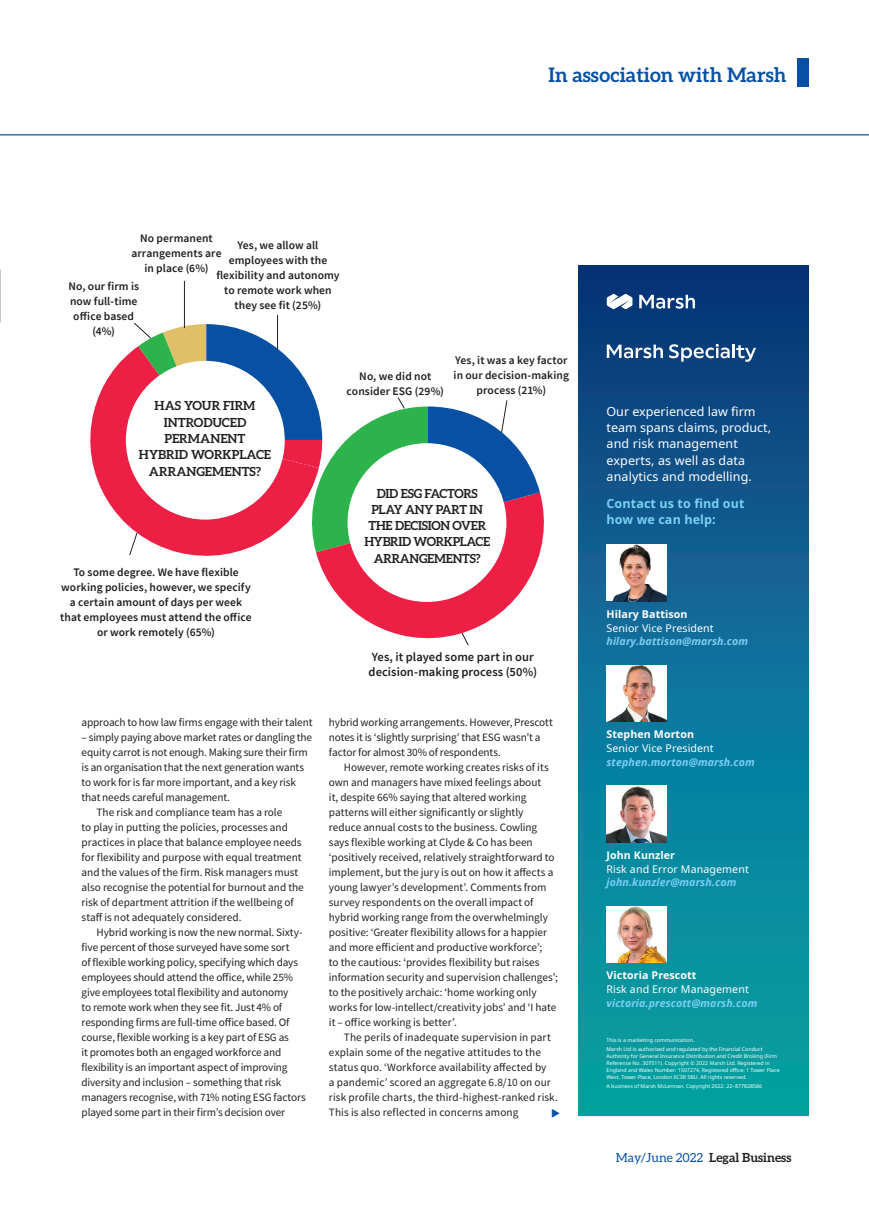
<style>
.page{position:relative;width:869px;height:1205px;background:#fff}
.page>*{position:absolute;margin:0;border:0;box-sizing:border-box;transform-origin:0 0}
.t1{font:700 20px "Aleo";color:#0850a3}
.t2{font:700 12.5px/16.2px "Aleo";letter-spacing:-.015em;color:#231f20;text-align:center}
.t3{font:12.5px/16.2px "Noto Sans";letter-spacing:.01em;color:#fff}
.t4{font:600 12.5px/15px "Source Sans Pro";letter-spacing:.005em;color:#231f20}
.t5{font:700 12.5px/16.2px "Noto Sans";letter-spacing:.01em;color:#7ad0f5}
.t6{font:600 11.5px/15px "Source Sans Pro";letter-spacing:.005em;color:#231f20;text-align:center}
.t7{font:11.25px/15px "Source Sans Pro";letter-spacing:-.005em;color:#231f20}
.t8{font:italic 700 10.62px "Noto Sans";letter-spacing:.01em;color:#7ad0f5}
.t9{font:10.62px "Noto Sans";letter-spacing:.01em;color:#fff}
.t10{font:700 10.62px "Noto Sans";letter-spacing:.01em;color:#fff}
.t11{font:5.25px/7px "Noto Sans";color:#fff}
.s1{font-weight:400;color:#0850a3}
</style>
<div class="page">
<div style="left:797px;top:58px;width:11px;height:28px;background:#0850a3"></div>
<hr style="left:0;top:134px;width:868px;height:1px;background:#0850a3">
<svg style="left:90px;top:353px;width:39px;height:173px;fill:#ed1f45"></svg>
<hr style="left:277px;top:315px;width:1px;height:34px;background:#231f20">
<svg style="left:129px;top:323px;width:414px;height:322px"></svg>
<hr style="left:184px;top:281px;width:1px;height:47px;background:#231f20">
<div style="left:578px;top:265px;width:230px;height:851px;background:linear-gradient(to bottom,#0f377f,#08aaab)"></div>
<svg style="left:639px;top:295px;width:55px;height:14px"></svg>
<svg style="left:606px;top:294px;width:26px;height:15px"></svg>
<svg style="left:606px;top:345px;width:56px;height:13px"></svg>
<svg style="left:668px;top:344px;width:87px;height:18px"></svg>
<img style="left:606px;top:544px;width:60px;height:57px">
<img style="left:606px;top:665px;width:60px;height:57px">
<img style="left:606px;top:785px;width:60px;height:57px">
<img style="left:606px;top:906px;width:60px;height:57px">
<h1 class="t1" style="left:548px;top:63px;width:239px">In association with Marsh</h1>
<p class="t6" style="left:131px;top:231px;width:92px">No permanent arrangements are in place (6%)</p>
<p class="t6" style="left:216px;top:238px;width:125px">Yes, we allow all employees with the flexibility and autonomy to remote work when they see fit (25%)</p>
<p class="t6" style="left:68px;top:279px;width:72px">No, our firm is now full-time office based (4%)</p>
<p class="t6" style="left:346px;top:368px;width:99px">No, we did not consider ESG (29%)</p>
<p class="t6" style="left:453px;top:352px;width:117px">Yes, it was a key factor in our decision-making process (21%)</p>
<p class="t2" style="left:139px;top:398px;width:134px">HAS YOUR FIRM<br>INTRODUCED<br>PERMANENT<br>HYBRID WORKPLACE<br>ARRANGEMENTS?</p>
<p class="t6" style="left:60px;top:565px;width:193px">To some degree. We have flexible working policies, however, we specify a certain amount of days per week that employees must attend the office or work remotely (65%)</p>
<p class="t7" style="left:81px;top:715px;width:232px">approach to how law firms engage with their talent</p>
<p class="t7" style="left:81px;top:730px;width:232px">– simply paying above market rates or dangling the</p>
<p class="t7" style="left:81px;top:745px;width:228px">equity carrot is not enough. Making sure their firm</p>
<p class="t7" style="left:81px;top:760px;width:224px">is an organisation that the next generation wants</p>
<p class="t7" style="left:81px;top:775px;width:216px">to work for is far more important, and a key risk</p>
<p class="t7" style="left:81px;top:790px;width:150px">that needs careful management.</p>
<p class="t7" style="left:96px;top:805px;width:187px">The risk and compliance team has a role</p>
<p class="t7" style="left:81px;top:820px;width:208px">to play in putting the policies, processes and</p>
<p class="t7" style="left:81px;top:835px;width:221px">practices in place that balance employee needs</p>
<p class="t7" style="left:81px;top:850px;width:221px">for flexibility and purpose with equal treatment</p>
<p class="t7" style="left:81px;top:865px;width:218px">and the values of the firm. Risk managers must</p>
<p class="t7" style="left:81px;top:880px;width:224px">also recognise the potential for burnout and the</p>
<p class="t7" style="left:81px;top:895px;width:213px">risk of department attrition if the wellbeing of</p>
<p class="t7" style="left:81px;top:910px;width:161px">staff is not adequately considered.</p>
<p class="t7" style="left:96px;top:925px;width:207px">Hybrid working is now the new normal. Sixty-</p>
<p class="t7" style="left:81px;top:940px;width:209px">five percent of those surveyed have some sort</p>
<p class="t7" style="left:81px;top:955px;width:218px">of flexible working policy, specifying which days</p>
<p class="t7" style="left:81px;top:970px;width:213px">employees should attend the office, while 25%</p>
<p class="t7" style="left:81px;top:985px;width:208px">give employees total flexibility and autonomy</p>
<p class="t7" style="left:81px;top:1000px;width:202px">to remote work when they see fit. Just 4% of</p>
<p class="t7" style="left:81px;top:1015px;width:209px">responding firms are full-time office based. Of</p>
<p class="t7" style="left:81px;top:1030px;width:209px">course, flexible working is a key part of ESG as</p>
<p class="t7" style="left:81px;top:1045px;width:201px">it promotes both an engaged workforce and</p>
<p class="t7" style="left:81px;top:1060px;width:207px">flexibility is an important aspect of improving</p>
<p class="t7" style="left:81px;top:1075px;width:201px">diversity and inclusion – something that risk</p>
<p class="t7" style="left:81px;top:1090px;width:225px">managers recognise, with 71% noting ESG factors</p>
<p class="t7" style="left:81px;top:1105px;width:205px">played some part in their firm’s decision over</p>
<p class="t2" style="left:364px;top:485px;width:127px">DID ESG FACTORS<br>PLAY ANY PART IN<br>THE DECISION OVER<br>HYBRID WORKPLACE<br>ARRANGEMENTS?</p>
<p class="t4" style="left:368px;top:649px;width:170px">Yes, it played some part in our decision-making process (50%)</p>
<p class="t7" style="left:329px;top:715px;width:225px">hybrid working arrangements. However, Prescott notes it is ‘slightly surprising’ that ESG wasn’t a factor for almost 30% of respondents.</p>
<p class="t7" style="left:329px;top:760px;width:230px;text-indent:15px">However, remote working creates risks of its own and managers have mixed feelings about<br>it, despite 66% saying that altered working patterns will either significantly or slightly reduce annual costs to the business. Cowling says flexible working at Clyde &amp; Co has been ‘positively received, relatively straightforward to implement, but the jury is out on how it affects a young lawyer’s development’. Comments from survey respondents on the overall impact of hybrid working range from the overwhelmingly positive: ‘Greater flexibility allows for a happier and more efficient and productive workforce’;<br>to the cautious: ‘provides flexibility but raises information security and supervision challenges’; to the positively archaic: ‘home working only works for low-intellect/creativity jobs’ and ‘I hate it – office working is better’.</p>
<p class="t7" style="left:329px;top:1030px;width:230px;text-indent:15px">The perils of inadequate supervision in part explain some of the negative attitudes to the status quo. ‘Workforce availability affected by<br>a pandemic’ scored an aggregate 6.8/10 on our risk profile charts, the third-highest-ranked risk.<br>This is also reflected in concerns among</p>
<p class="t3" style="left:606px;top:403px;width:166px">Our experienced law firm team spans claims, product, and risk management experts, as well as data analytics and modelling.</p>
<p class="t5" style="left:606px;top:495px;width:139px">Contact us to find out how we can help:</p>
<p class="t10" style="left:606px;top:606px;width:83px">Hilary Battison</p>
<p class="t9" style="left:606px;top:620px;width:109px">Senior Vice President</p>
<p class="t8" style="left:606px;top:634px;width:143px">hilary.battison@marsh.com</p>
<p class="t10" style="left:606px;top:727px;width:89px">Stephen Morton</p>
<p class="t9" style="left:606px;top:741px;width:109px">Senior Vice President</p>
<p class="t8" style="left:606px;top:754px;width:150px">stephen.morton@marsh.com</p>
<p class="t10" style="left:606px;top:847px;width:70px">John Kunzler</p>
<p class="t9" style="left:606px;top:861px;width:144px">Risk and Error Management</p>
<p class="t8" style="left:606px;top:875px;width:131px">john.kunzler@marsh.com</p>
<p class="t10" style="left:606px;top:968px;width:91px">Victoria Prescott</p>
<p class="t9" style="left:606px;top:982px;width:144px">Risk and Error Management</p>
<p class="t8" style="left:606px;top:995px;width:152px">victoria.prescott@marsh.com</p>
<p class="t11" style="left:606px;top:1036px;width:157px;line-height:8.8px">This is a marketing communication.<br>Marsh Ltd is authorised and regulated by the Financial Conduct</p>
<p class="t11" style="left:606px;top:1052px;width:175px">Authority for General Insurance Distribution and Credit Broking (Firm Reference No. 307511). Copyright © 2022 Marsh Ltd. Registered in England and Wales Number: 1507274, Registered office: 1 Tower Place West, Tower Place, London EC3R 5BU. All rights reserved.</p>
<p class="t11" style="left:606px;top:1082px;width:157px">A business of Marsh McLennan. Copyright 2022. 22–877828586</p>
<p class="t2" style="left:615px;top:1148px;width:177px"><span class="s1">May/June 2022</span> Legal Business</p>
</div>
